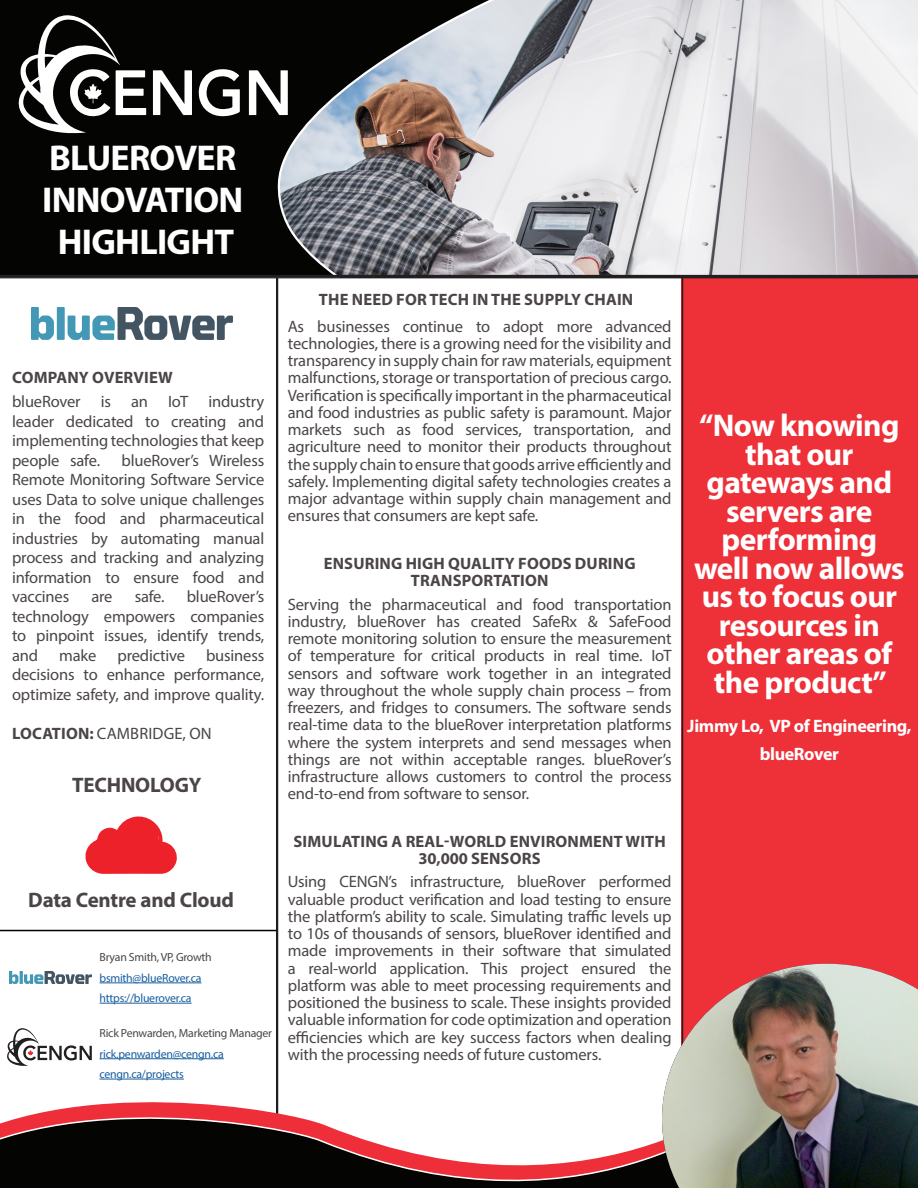
<style>
.page{position:relative;width:918px;height:1188px;background:#fff}
.page>*{position:absolute;margin:0;border:0;box-sizing:border-box;transform-origin:0 0}
.New_quote_style{font:700 36px "Myriad Pro";letter-spacing:-.02em;color:#fff}
.New_quote_style-2{font:700 31.5px/28.5px "Myriad Pro";letter-spacing:-.02em;color:#fff;text-align:center}
.New_quote_style-3{font:700 21px "Myriad Pro";letter-spacing:-.01em;color:#4b4547}
.New_quote_style-4{font:700 18px "Myriad Pro";letter-spacing:-.02em;color:#fff}
.New_quote_style-5{font:16.5px/17.2px "Myriad Pro";letter-spacing:-.01em;color:#4b4547;text-align:justify}
.New_quote_style-6{font:700 16.5px/17.2px "Myriad Pro";letter-spacing:.01em;color:#4b4547;text-align:center}
.New_quote_style-7{font:16.5px "Myriad Pro";letter-spacing:.01em;color:#4b4547}
.Contact_Info{font:11.85px "Myriad Pro";letter-spacing:-.02em;color:#175d9e}
.Contact_Info-2{font:11.85px "Myriad Pro";letter-spacing:-.02em;color:#4b4547}
.s1{font-weight:700}
</style>
<div class="page">
<hr style="left:276px;top:277px;width:2px;height:845px;background:#201d1e">
<div style="left:682px;top:277px;width:236px;height:790px;background:#ee3038"></div>
<hr style="left:0;top:930px;width:276px;height:1px;background:#000">
<svg style="left:511px;top:0;width:407px;height:275px"></svg>
<svg style="left:0;top:1082px;width:662px;height:106px"></svg>
<svg style="left:0;top:0;width:511px;height:280px;background:#454445"></svg>
<hr style="left:0;top:275px;width:918px;height:3px;background:#231f20">
<svg style="left:249px;top:70px;width:39px;height:45px"></svg>
<svg style="left:153px;top:70px;width:39px;height:45px"></svg>
<svg style="left:198px;top:69px;width:42px;height:47px"></svg>
<svg style="left:18px;top:15px;width:128px;height:118px"></svg>
<svg style="left:7px;top:1028px;width:85px;height:38px"></svg>
<img style="left:32px;top:308px;width:201px;height:32px">
<svg style="left:86px;top:816px;width:91px;height:58px"></svg>
<img style="left:9px;top:971px;width:83px;height:12px">
<hr style="left:682px;top:277px;width:1px;height:808px;background:#201d1e">
<hr style="left:100px;top:1058px;width:124px;height:1px;background:#175d9e">
<hr style="left:100px;top:1079px;width:84px;height:1px;background:#175d9e">
<hr style="left:100px;top:983px;width:102px;height:1px;background:#175d9e">
<hr style="left:100px;top:1003px;width:92px;height:1px;background:#175d9e">
<img style="left:662px;top:964px;width:256px;height:224px">
<p class="New_quote_style" style="left:49px;top:134px;width:189px">BLUEROVER</p>
<p class="New_quote_style" style="left:42px;top:176px;width:203px">INNOVATION</p>
<p class="New_quote_style" style="left:58px;top:218px;width:178px">HIGHLIGHT</p>
<p class="New_quote_style-6" style="left:12px;top:368px;width:162px">COMPANY OVERVIEW</p>
<p class="New_quote_style-5" style="left:12px;top:392px;width:254px;line-height:19.5px">blueRover is an IoT industry leader dedicated to creating and implementing technologies that keep people safe.</p>
<p class="New_quote_style-5" style="left:12px;top:450px;width:254px;line-height:19.5px;text-indent:109px">blueRover’s Wireless Remote Monitoring Software Service uses Data to solve unique challenges in the food and pharmaceutical industries by automating manual process and tracking and analyzing information to ensure food and vaccines</p>
<p class="New_quote_style-5" style="left:91px;top:588px;width:23px">are</p>
<p class="New_quote_style-5" style="left:135px;top:588px;width:31px">safe.</p>
<p class="New_quote_style-5" style="left:12px;top:587px;width:254px;line-height:19.5px;text-indent:175px">blueRover’s technology empowers companies to pinpoint issues, identify trends, and</p>
<p class="New_quote_style-5" style="left:12px;top:645px;width:254px;line-height:19.5px;text-indent:194px">business decisions to enhance performance, optimize safety, and improve quality.</p>
<p class="New_quote_style-5" style="left:59px;top:646px;width:39px">make</p>
<p class="New_quote_style-5" style="left:117px;top:646px;width:69px">predictive</p>
<p class="New_quote_style-7" style="left:12px;top:723px;width:201px"><span class="s1">LOCATION:</span> CAMBRIDGE, ON</p>
<p class="New_quote_style-3" style="left:72px;top:771px;width:131px">TECHNOLOGY</p>
<p class="New_quote_style-3" style="left:28px;top:886px;width:207px">Data Centre and Cloud</p>
<p class="Contact_Info-2" style="left:100px;top:950px;width:114px">Bryan Smith, VP, Growth</p>
<p class="Contact_Info" style="left:100px;top:970px;width:103px">bsmith@blueRover.ca</p>
<p class="Contact_Info" style="left:100px;top:991px;width:94px">https://bluerover.ca</p>
<p class="Contact_Info-2" style="left:100px;top:1026px;width:174px">Rick Penwarden, Marketing Manager</p>
<p class="Contact_Info" style="left:100px;top:1046px;width:126px">rick.penwarden@cengn.ca</p>
<p class="Contact_Info" style="left:100px;top:1067px;width:86px">cengn.ca/projects</p>
<p class="New_quote_style-6" style="left:319px;top:290px;width:316px">THE NEED FOR TECH IN THE SUPPLY CHAIN</p>
<p class="New_quote_style-5" style="left:288px;top:317px;width:385px">As businesses continue to adopt more advanced technologies, there is a growing need for the visibility and transparency in supply chain for raw materials, equipment malfunctions, storage or transportation of precious cargo.<br>Verification is specifically important in the pharmaceutical and food industries as public safety is paramount. Major markets such as food services, transportation, and agriculture need to monitor their products throughout the supply chain to ensure that goods arrive efficiently and safely. Implementing digital safety technologies creates a major advantage within supply chain management and ensures that consumers are kept safe.</p>
<p class="New_quote_style-6" style="left:324px;top:554px;width:313px">ENSURING HIGH QUALITY FOODS DURING<br>TRANSPORTATION</p>
<p class="New_quote_style-5" style="left:288px;top:595px;width:385px">Serving the pharmaceutical and food transportation industry, blueRover has created SafeRx &amp; SafeFood remote monitoring solution to ensure the measurement of temperature for critical products in real time. IoT sensors and software work together in an integrated way throughout the whole supply chain process – from freezers, and fridges to consumers. The software sends real-time data to the blueRover interpretation platforms where the system interprets and send messages when things are not within acceptable ranges. blueRover’s infrastructure allows customers to control the process end-to-end from software to sensor.</p>
<p class="New_quote_style-6" style="left:294px;top:832px;width:374px">SIMULATING A REAL-WORLD ENVIRONMENT WITH<br>30,000 SENSORS</p>
<p class="New_quote_style-5" style="left:288px;top:873px;width:385px">Using CENGN’s infrastructure, blueRover performed valuable product verification and load testing to ensure the platform’s ability to scale. Simulating traffic levels up to 10s of thousands of sensors, blueRover identified and made improvements in their software that simulated a real-world application. This project ensured the platform was able to meet processing requirements and positioned the business to scale. These insights provided valuable information for code optimization and operation efficiencies which are key success factors when dealing with the processing needs of future customers.</p>
<p class="New_quote_style-2" style="left:694px;top:410px;width:212px">“Now knowing that our gateways and servers are performing well now allows us to focus our resources in other areas of the product”</p>
<p class="New_quote_style-4" style="left:687px;top:714px;width:226px">Jimmy Lo, VP of Engineering,</p>
<p class="New_quote_style-4" style="left:760px;top:742px;width:81px">blueRover</p>
</div>
